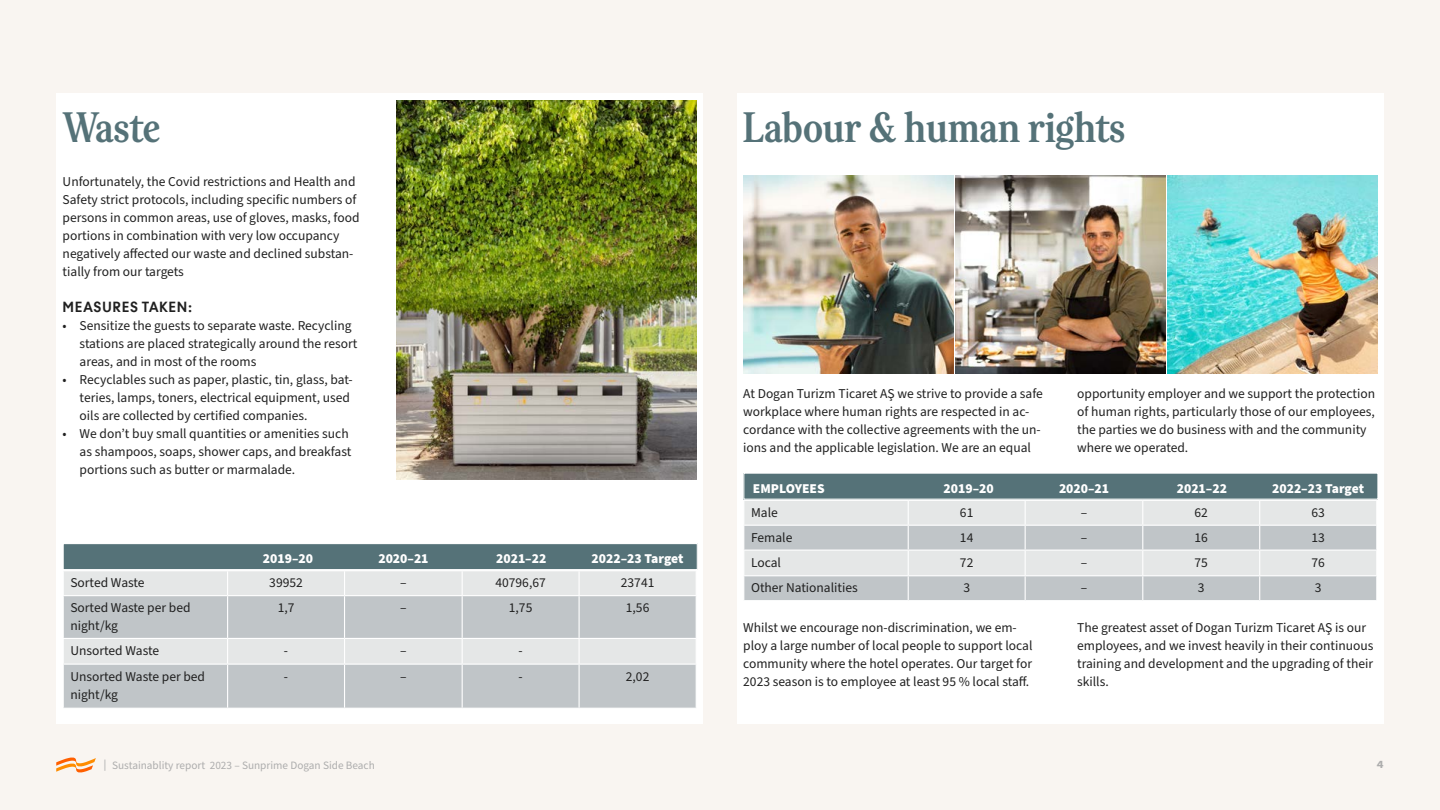
<style>
.page{position:relative;width:1440px;height:810px;background:#f9f5f1}
.page>*{position:absolute;margin:0;border:0;box-sizing:border-box;transform-origin:0 0}
.t1{font:45px "NLTG Wave Serif";color:#557278}
.t2{font:700 15px "Thomas Headline";letter-spacing:.045em;color:#202020}
.t3{font:13.5px/18px "Source Sans Pro";color:#202020}
.t4{font:900 13.5px "Source Sans Pro";color:#fff}
.t5{font:11.25px "Source Sans Pro";color:#adadad;scale:1.15 1}
.t6{font:700 11.25px "Source Sans Pro";color:#adadad;scale:1.15 1}
</style>
<div class="page">
<svg style="left:56px;top:758px;width:40px;height:14px"></svg>
<div style="left:56px;top:94px;width:647px;height:630px;background:#fff"></div>
<div style="left:737px;top:94px;width:647px;height:630px;background:#fff"></div>
<img style="left:397px;top:100px;width:300px;height:379px">
<img style="left:743px;top:176px;width:210px;height:198px">
<img style="left:955px;top:176px;width:210px;height:198px">
<img style="left:1167px;top:176px;width:210px;height:198px">
<div style="left:63px;top:544px;width:634px;height:26px;background:#557278"></div>
<div style="left:63px;top:543px;width:635px;height:27px;border:1px solid #fff"></div>
<div style="left:64px;top:571px;width:632px;height:24px;background:#e5e7e7"></div>
<svg style="left:64px;top:596px;width:632px;height:112px;background:#c9cdcf"></svg>
<hr style="left:63px;top:664px;width:165px;height:1px;background:#fff">
<hr style="left:228px;top:664px;width:117px;height:1px;background:#fff">
<hr style="left:462px;top:664px;width:117px;height:1px;background:#fff">
<hr style="left:579px;top:664px;width:118px;height:1px;background:#fff">
<hr style="left:63px;top:638px;width:165px;height:1px;background:#fff">
<hr style="left:228px;top:638px;width:117px;height:1px;background:#fff">
<hr style="left:462px;top:638px;width:117px;height:1px;background:#fff">
<hr style="left:579px;top:638px;width:118px;height:1px;background:#fff">
<svg style="left:227px;top:571px;width:1px;height:24px"></svg>
<hr style="left:227px;top:596px;width:1px;height:42px;background:#fff">
<svg style="left:227px;top:639px;width:1px;height:25px"></svg>
<hr style="left:227px;top:665px;width:1px;height:43px;background:#fff">
<svg style="left:344px;top:571px;width:1px;height:24px"></svg>
<hr style="left:344px;top:596px;width:1px;height:42px;background:#fff">
<svg style="left:344px;top:639px;width:1px;height:25px"></svg>
<hr style="left:344px;top:665px;width:1px;height:43px;background:#fff">
<svg style="left:462px;top:571px;width:1px;height:24px"></svg>
<svg style="left:579px;top:571px;width:1px;height:24px"></svg>
<hr style="left:462px;top:596px;width:1px;height:42px;background:#fff">
<hr style="left:579px;top:596px;width:1px;height:42px;background:#fff">
<svg style="left:462px;top:639px;width:1px;height:25px"></svg>
<svg style="left:579px;top:639px;width:1px;height:25px"></svg>
<hr style="left:462px;top:665px;width:1px;height:43px;background:#fff">
<hr style="left:579px;top:665px;width:1px;height:43px;background:#fff">
<hr style="left:345px;top:638px;width:117px;height:1px;background:#fff">
<hr style="left:345px;top:664px;width:117px;height:1px;background:#fff">
<div style="left:744px;top:473px;width:634px;height:26px;background:#557278"></div>
<div style="left:743px;top:473px;width:636px;height:27px;border:1px solid #fff"></div>
<div style="left:744px;top:501px;width:632px;height:24px;background:#e5e7e7"></div>
<svg style="left:744px;top:526px;width:632px;height:74px;background:#cdd1d3"></svg>
<hr style="left:743px;top:575px;width:165px;height:1px;background:#fff">
<hr style="left:908px;top:575px;width:117px;height:1px;background:#fff">
<hr style="left:1143px;top:575px;width:117px;height:1px;background:#fff">
<hr style="left:1260px;top:575px;width:117px;height:1px;background:#fff">
<hr style="left:743px;top:550px;width:165px;height:1px;background:#fff">
<hr style="left:908px;top:550px;width:117px;height:1px;background:#fff">
<hr style="left:1143px;top:550px;width:117px;height:1px;background:#fff">
<hr style="left:1260px;top:550px;width:117px;height:1px;background:#fff">
<svg style="left:908px;top:501px;width:1px;height:99px"></svg>
<svg style="left:1025px;top:501px;width:1px;height:99px"></svg>
<svg style="left:1142px;top:501px;width:1px;height:99px"></svg>
<svg style="left:1259px;top:501px;width:1px;height:99px"></svg>
<svg style="left:1376px;top:526px;width:1px;height:74px"></svg>
<hr style="left:908px;top:525px;width:117px;height:1px;background:#fff">
<hr style="left:1025px;top:525px;width:118px;height:1px;background:#fff">
<hr style="left:1143px;top:525px;width:117px;height:1px;background:#fff">
<hr style="left:1025px;top:550px;width:118px;height:1px;background:#fff">
<hr style="left:1025px;top:575px;width:118px;height:1px;background:#fff">
<h1 class="t1" style="left:63px;top:102px;width:99px">Waste</h1>
<h1 class="t1" style="left:743px;top:102px;width:383px">Labour &amp; human rights</h1>
<p class="t3" style="left:63px;top:173px;width:298px">Unfortunately, the Covid restrictions and Health and Safety strict protocols, including specific numbers of persons in common areas, use of gloves, masks, food portions in combination with very low occupancy negatively affected our waste and declined substan&shy;tially from our targets</p>
<p class="t2" style="left:63px;top:300px;width:131px">MEASURES TAKEN:</p>
<p class="t3" style="left:80px;top:317px;width:279px;text-indent:-17px">• Sensitize the guests to separate waste. Recycling stations are placed strategically around the resort areas, and in most of the rooms</p>
<p class="t3" style="left:80px;top:371px;width:275px;text-indent:-17px">• Recyclables such as paper, plastic, tin, glass, bat&shy;teries, lamps, toners, electrical equipment, used oils are collected by certified companies.</p>
<p class="t3" style="left:80px;top:425px;width:273px;text-indent:-17px">• We don’t buy small quantities or amenities such as shampoos, soaps, shower caps, and breakfast portions such as butter or marmalade.</p>
<p class="t4" style="left:263px;top:549px;width:52px">2019–20</p>
<p class="t4" style="left:378px;top:549px;width:52px">2020–21</p>
<p class="t4" style="left:496px;top:549px;width:52px">2021–22</p>
<p class="t4" style="left:592px;top:549px;width:93px">2022–23 Target</p>
<p class="t3" style="left:70px;top:574px;width:76px">Sorted Waste</p>
<p class="t3" style="left:269px;top:574px;width:35px">39952</p>
<p class="t3" style="left:400px;top:574px;width:8px">–</p>
<p class="t3" style="left:495px;top:574px;width:52px">40796,67</p>
<p class="t3" style="left:621px;top:574px;width:35px">23741</p>
<p class="t3" style="left:70px;top:599px;width:122px">Sorted Waste per bed night/kg</p>
<p class="t3" style="left:278px;top:599px;width:18px">1,7</p>
<p class="t3" style="left:400px;top:599px;width:8px">–</p>
<p class="t3" style="left:509px;top:599px;width:25px">1,75</p>
<p class="t3" style="left:626px;top:599px;width:25px">1,56</p>
<p class="t3" style="left:70px;top:642px;width:90px">Unsorted Waste</p>
<p class="t3" style="left:284px;top:642px;width:6px">-</p>
<p class="t3" style="left:400px;top:642px;width:8px">–</p>
<p class="t3" style="left:519px;top:642px;width:6px">-</p>
<p class="t3" style="left:70px;top:668px;width:136px">Unsorted Waste per bed night/kg</p>
<p class="t3" style="left:284px;top:668px;width:6px">-</p>
<p class="t3" style="left:400px;top:668px;width:8px">–</p>
<p class="t3" style="left:519px;top:668px;width:6px">-</p>
<p class="t3" style="left:626px;top:668px;width:25px">2,02</p>
<p class="t3" style="left:743px;top:385px;width:301px">At Dogan Turizm Ticaret AŞ we strive to provide a safe workplace where human rights are respected in ac&shy;cordance with the collective agreements with the un&shy;ions and the applicable legislation. We are an equal</p>
<p class="t3" style="left:1077px;top:385px;width:299px">opportunity employer and we support the protection of human rights, particularly those of our employees, the parties we do business with and the community where we operated.</p>
<p class="t4" style="left:753px;top:479px;width:73px">EMPLOYEES</p>
<p class="t4" style="left:944px;top:479px;width:52px">2019–20</p>
<p class="t4" style="left:1059px;top:479px;width:52px">2020–21</p>
<p class="t4" style="left:1177px;top:479px;width:52px">2021–22</p>
<p class="t4" style="left:1272px;top:479px;width:93px">2022–23 Target</p>
<p class="t3" style="left:751px;top:504px;width:28px">Male</p>
<p class="t3" style="left:960px;top:504px;width:15px">61</p>
<p class="t3" style="left:1081px;top:504px;width:8px">–</p>
<p class="t3" style="left:1195px;top:504px;width:15px">62</p>
<p class="t3" style="left:1312px;top:504px;width:15px">63</p>
<p class="t3" style="left:751px;top:529px;width:43px">Female</p>
<p class="t3" style="left:960px;top:529px;width:15px">14</p>
<p class="t3" style="left:1081px;top:529px;width:8px">–</p>
<p class="t3" style="left:1195px;top:529px;width:15px">16</p>
<p class="t3" style="left:1312px;top:529px;width:15px">13</p>
<p class="t3" style="left:751px;top:554px;width:31px">Local</p>
<p class="t3" style="left:960px;top:554px;width:15px">72</p>
<p class="t3" style="left:1081px;top:554px;width:8px">–</p>
<p class="t3" style="left:1195px;top:554px;width:15px">75</p>
<p class="t3" style="left:1312px;top:554px;width:15px">76</p>
<p class="t3" style="left:751px;top:579px;width:108px">Other Nationalities</p>
<p class="t3" style="left:963px;top:579px;width:8px">3</p>
<p class="t3" style="left:1081px;top:579px;width:8px">–</p>
<p class="t3" style="left:1198px;top:579px;width:8px">3</p>
<p class="t3" style="left:1315px;top:579px;width:8px">3</p>
<p class="t3" style="left:743px;top:619px;width:291px">Whilst we encourage non-discrimination, we em&shy;ploy a large number of local people to support local community where the hotel operates. Our target for 2023 season is to employee at least 95 % local staff.</p>
<p class="t3" style="left:1077px;top:619px;width:298px">The greatest asset of Dogan Turizm Ticaret AŞ is our employees, and we invest heavily in their continuous training and development and the upgrading of their skills.</p>
<p class="t5" style="left:103px;top:758px;width:238px">| Sustainablity report 2023 – Sunprime Dogan Side Beach</p>
<p class="t6" style="left:1377px;top:756px;width:7px">4</p>
</div>
